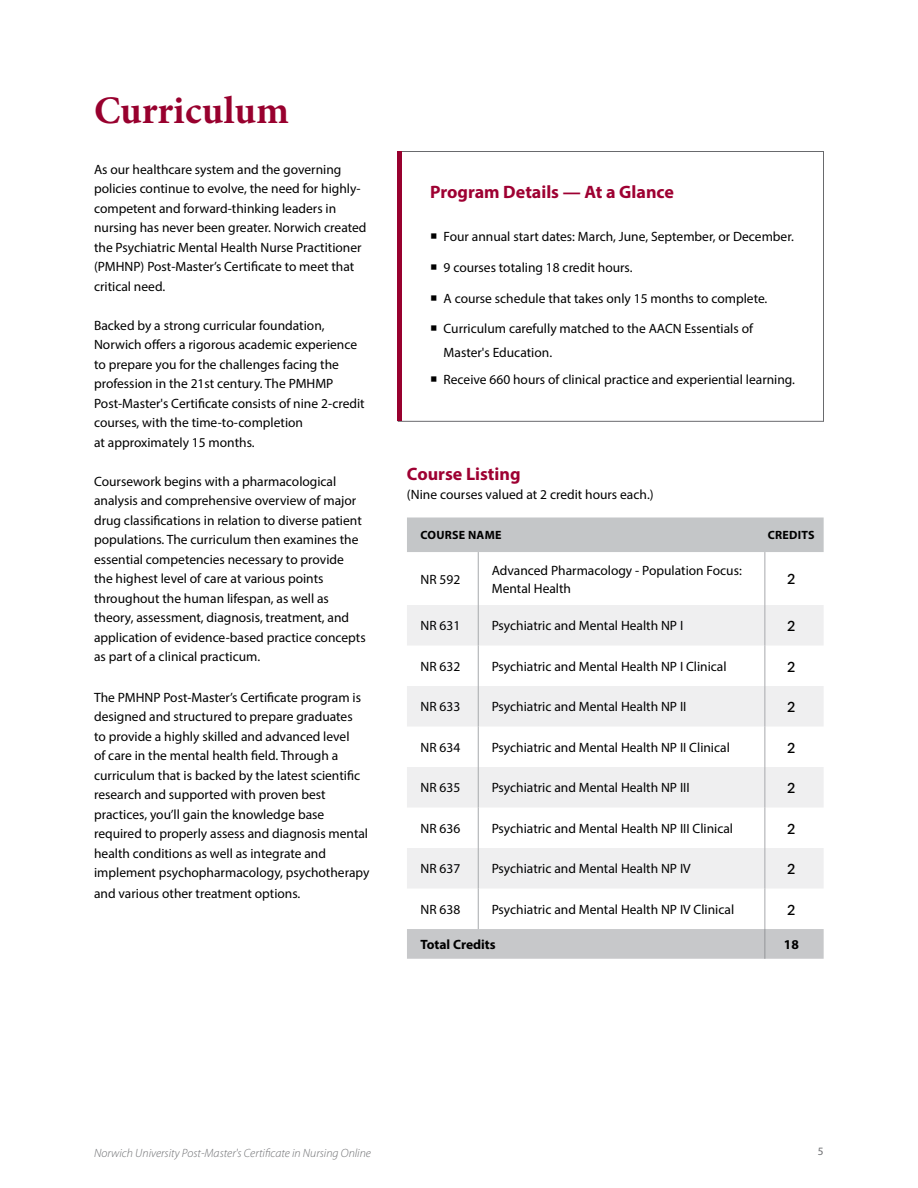
<style>
.page{position:relative;width:918px;height:1188px;background:#fff}
.page>*{position:absolute;margin:0;border:0;box-sizing:border-box;transform-origin:0 0}
.Body_Copy{font:700 39px "Minion Pro";color:#98002e}
.Body_Copy-2{font:700 18px "Myriad Pro";color:#9e0032}
.Body_Copy-3{font:600 14.25px "Lato";color:#000}
.Body_Copy-4{font:13.5px/19.5px "Myriad Pro";color:#000}
.Body_Copy-5{font:700 13.5px "Myriad Pro";color:#000}
.t1{font:italic 300 12px "Myriad Pro";color:#6d6e71}
.Body_Copy-6{font:700 12px "Myriad Pro";letter-spacing:.02em;color:#000}
.t2{font:11.25px "Myriad Pro";color:#6d6e71}
</style>
<div class="page">
<div style="left:407px;top:518px;width:417px;height:34px;background:#c4c6c8"></div>
<svg style="left:407px;top:605px;width:417px;height:122px;fill:#efeff0"></svg>
<svg style="left:407px;top:767px;width:417px;height:122px;fill:#efeff0"></svg>
<div style="left:407px;top:929px;width:417px;height:30px;background:#c7c8ca"></div>
<hr style="left:765px;top:929px;width:1px;height:30px;background:#939598">
<hr style="left:478px;top:552px;width:1px;height:53px;background:#a7a9ac">
<hr style="left:765px;top:552px;width:1px;height:53px;background:#a7a9ac">
<hr style="left:478px;top:605px;width:1px;height:41px;background:#a7a9ac">
<hr style="left:765px;top:605px;width:1px;height:41px;background:#a7a9ac">
<hr style="left:478px;top:646px;width:1px;height:40px;background:#a7a9ac">
<hr style="left:765px;top:646px;width:1px;height:40px;background:#a7a9ac">
<hr style="left:478px;top:686px;width:1px;height:41px;background:#a7a9ac">
<hr style="left:765px;top:686px;width:1px;height:41px;background:#a7a9ac">
<hr style="left:478px;top:727px;width:1px;height:40px;background:#a7a9ac">
<hr style="left:765px;top:727px;width:1px;height:40px;background:#a7a9ac">
<hr style="left:478px;top:767px;width:1px;height:41px;background:#a7a9ac">
<hr style="left:765px;top:767px;width:1px;height:41px;background:#a7a9ac">
<hr style="left:478px;top:808px;width:1px;height:40px;background:#a7a9ac">
<hr style="left:765px;top:808px;width:1px;height:40px;background:#a7a9ac">
<hr style="left:478px;top:848px;width:1px;height:41px;background:#a7a9ac">
<hr style="left:765px;top:848px;width:1px;height:41px;background:#a7a9ac">
<hr style="left:478px;top:889px;width:1px;height:40px;background:#a7a9ac">
<hr style="left:765px;top:889px;width:1px;height:40px;background:#a7a9ac">
<hr style="left:397px;top:151px;width:4px;height:270px;background:#98002e">
<p class="Body_Copy" style="left:94px;top:83px;width:196px">Curriculum</p>
<p class="Body_Copy-4" style="left:94px;top:159px;width:274px">As our healthcare system and the governing policies continue to evolve, the need for highly&shy;competent and forward-thinking leaders in nursing has never been greater. Norwich created the Psychiatric Mental Health Nurse Practitioner (PMHNP) Post-Master’s Certificate to meet that critical need.</p>
<p class="Body_Copy-4" style="left:94px;top:315px;width:272px">Backed by a strong curricular foundation, Norwich offers a rigorous academic experience to prepare you for the challenges facing the profession in the 21st century. The PMHMP Post-Master's Certificate consists of nine 2-credit courses, with the time-to-completion<br>at approximately 15 months.</p>
<p class="Body_Copy-4" style="left:94px;top:471px;width:273px">Coursework begins with a pharmacological analysis and comprehensive overview of major drug classifications in relation to diverse patient populations. The curriculum then examines the essential competencies necessary to provide the highest level of care at various points throughout the human lifespan, as well as theory, assessment, diagnosis, treatment, and application of evidence-based practice concepts as part of a clinical practicum.</p>
<p class="Body_Copy-4" style="left:94px;top:687px;width:277px">The PMHNP Post-Master’s Certificate program is designed and structured to prepare graduates<br>to provide a highly skilled and advanced level<br>of care in the mental health field. Through a curriculum that is backed by the latest scientific research and supported with proven best practices, you’ll gain the knowledge base required to properly assess and diagnosis mental health conditions as well as integrate and implement psychopharmacology, psychotherapy</p>
<p class="Body_Copy-4" style="left:94px;top:884px;width:208px">and various other treatment options.</p>
<p class="Body_Copy-2" style="left:430px;top:180px;width:245px">Program Details — At a Glance</p>
<p class="Body_Copy-4" style="left:444px;top:227px;width:352px">Four annual start dates: March, June, September, or December.</p>
<p class="Body_Copy-4" style="left:444px;top:257px;width:191px">9 courses totaling 18 credit hours.</p>
<p class="Body_Copy-4" style="left:444px;top:288px;width:325px">A course schedule that takes only 15 months to complete.</p>
<p class="Body_Copy-4" style="left:444px;top:317px;width:311px;line-height:24px">Curriculum carefully matched to the AACN Essentials of<br>Master's Education.</p>
<p class="Body_Copy-4" style="left:444px;top:369px;width:353px">Receive 660 hours of clinical practice and experiential learning.</p>
<p class="Body_Copy-2" style="left:407px;top:462px;width:115px">Course Listing</p>
<p class="Body_Copy-4" style="left:407px;top:485px;width:248px">(Nine courses valued at 2 credit hours each.)</p>
<p class="Body_Copy-6" style="left:421px;top:527px;width:82px">COURSE NAME</p>
<p class="Body_Copy-6" style="left:768px;top:527px;width:48px">CREDITS</p>
<p class="Body_Copy-4" style="left:420px;top:569px;width:41px">NR 592</p>
<p class="Body_Copy-4" style="left:492px;top:561px;width:252px;line-height:18px">Advanced Pharmacology - Population Focus:<br>Mental Health</p>
<p class="Body_Copy-3" style="left:787px;top:569px;width:10px">2</p>
<p class="Body_Copy-4" style="left:420px;top:616px;width:41px">NR 631</p>
<p class="Body_Copy-4" style="left:492px;top:616px;width:193px">Psychiatric and Mental Health NP I</p>
<p class="Body_Copy-3" style="left:787px;top:616px;width:10px">2</p>
<p class="Body_Copy-4" style="left:420px;top:656px;width:41px">NR 632</p>
<p class="Body_Copy-4" style="left:492px;top:656px;width:236px">Psychiatric and Mental Health NP I Clinical</p>
<p class="Body_Copy-3" style="left:787px;top:656px;width:10px">2</p>
<p class="Body_Copy-4" style="left:420px;top:697px;width:41px">NR 633</p>
<p class="Body_Copy-4" style="left:492px;top:697px;width:196px">Psychiatric and Mental Health NP II</p>
<p class="Body_Copy-3" style="left:787px;top:697px;width:10px">2</p>
<p class="Body_Copy-4" style="left:420px;top:737px;width:41px">NR 634</p>
<p class="Body_Copy-4" style="left:492px;top:737px;width:240px">Psychiatric and Mental Health NP II Clinical</p>
<p class="Body_Copy-3" style="left:787px;top:737px;width:10px">2</p>
<p class="Body_Copy-4" style="left:420px;top:778px;width:41px">NR 635</p>
<p class="Body_Copy-4" style="left:492px;top:778px;width:199px">Psychiatric and Mental Health NP III</p>
<p class="Body_Copy-3" style="left:787px;top:778px;width:10px">2</p>
<p class="Body_Copy-4" style="left:420px;top:818px;width:41px">NR 636</p>
<p class="Body_Copy-4" style="left:492px;top:818px;width:243px">Psychiatric and Mental Health NP III Clinical</p>
<p class="Body_Copy-3" style="left:787px;top:818px;width:10px">2</p>
<p class="Body_Copy-4" style="left:420px;top:859px;width:41px">NR 637</p>
<p class="Body_Copy-4" style="left:492px;top:859px;width:201px">Psychiatric and Mental Health NP IV</p>
<p class="Body_Copy-3" style="left:787px;top:859px;width:10px">2</p>
<p class="Body_Copy-4" style="left:420px;top:899px;width:41px">NR 638</p>
<p class="Body_Copy-4" style="left:492px;top:899px;width:244px">Psychiatric and Mental Health NP IV Clinical</p>
<p class="Body_Copy-3" style="left:787px;top:899px;width:10px">2</p>
<p class="Body_Copy-5" style="left:420px;top:936px;width:77px">Total Credits</p>
<p class="Body_Copy-5" style="left:784px;top:936px;width:16px">18</p>
<p class="t1" style="left:94px;top:1146px;width:278px">Norwich University Post-Master's Certificate in Nursing Online</p>
<p class="t2" style="left:818px;top:1145px;width:7px">5</p>
</div>
